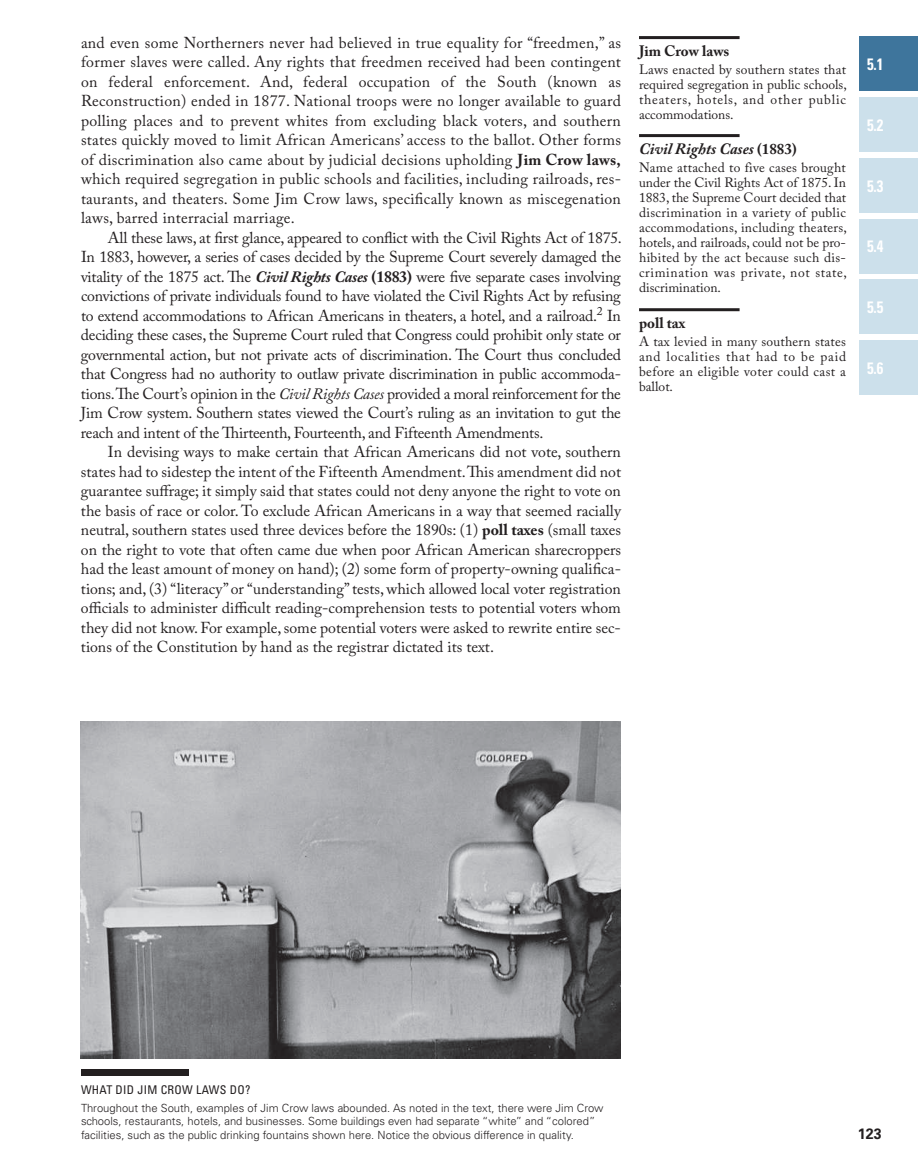
<style>
.page{position:relative;width:918px;height:1175px;background:#fff}
.page>*{position:absolute;margin:0;border:0;box-sizing:border-box;transform-origin:0 0}
.t1{font:700 condensed 16.5px "Univers LT Std";color:#fff;scale:.9 1}
.t2{font:15.75px/19.5px "Adobe Caslon Pro";color:#231f20;text-align:justify}
.t3{font:italic 700 15.75px "Adobe Caslon Pro";color:#231f20}
.t4{font:700 15px "Adobe Caslon Pro";color:#231f20}
.t5{font:700 15px "Univers LT Std";color:#231f20;scale:.95 1}
.t6{font:13.5px/15px "Adobe Caslon Pro";letter-spacing:.03em;color:#231f20;text-align:justify}
.t7{font:condensed 12px "Univers LT Std";color:#231f20}
.t8{font:300 11.25px/13.5px "Univers LT Std";color:#231f20}
.s1{font-weight:700}
.s2{font-weight:700;font-style:italic}
.s3{font-style:italic}
.s4{font-style:normal;font-size:15px}
</style>
<div class="page">
<div style="left:860px;top:218px;width:58px;height:55px;background:#cce0eb"></div>
<div style="left:860px;top:97px;width:58px;height:55px;background:#cce0eb"></div>
<div style="left:860px;top:279px;width:58px;height:55px;background:#cce0eb"></div>
<div style="left:860px;top:158px;width:58px;height:55px;background:#cce0eb"></div>
<div style="left:860px;top:340px;width:58px;height:55px;background:#cce0eb"></div>
<div style="left:860px;top:36px;width:58px;height:55px;background:#3e759c"></div>
<hr style="left:639px;top:134px;width:101px;height:3px;background:#231f20">
<hr style="left:639px;top:308px;width:101px;height:3px;background:#231f20">
<hr style="left:639px;top:36px;width:101px;height:3px;background:#231f20">
<img style="left:81px;top:721px;width:540px;height:337px">
<div style="left:81px;top:1069px;width:108px;height:6px;background:#231f20"></div>
<p class="t2" style="left:81px;top:32px;width:542px">and even some Northerners never had believed in true equality for “freedmen,” as former slaves were called. Any rights that freedmen received had been contingent on federal enforcement. And, federal occupation of the South (known as Reconstruction) ended in 1877. National troops were no longer available to guard polling places and to prevent whites from excluding black voters, and southern states quickly moved to limit African Americans’ access to the ballot. Other forms of discrimination also came about by judicial decisions upholding <span class="s1">Jim Crow laws, </span>which required segregation in public schools and facilities, including railroads, res&shy;taurants, and theaters. Some Jim Crow laws, specifically known as miscegenation laws, barred interracial marriage.</p>
<p class="t2" style="left:81px;top:227px;width:543px;text-indent:27px">All these laws, at first glance, appeared to conflict with the Civil Rights Act of 1875.<br>In 1883, however, a series of cases decided by the Supreme Court severely damaged the vitality of the 1875 act. The <span class="s2">Civil Rights Cases</span> <span class="s1">(1883)</span> were five separate cases involving convictions of private individuals found to have violated the Civil Rights Act by refusing to extend accommodations to African Americans in theaters, a hotel, and a railroad.<sup>2</sup> In deciding these cases, the Supreme Court ruled that Congress could prohibit only state or governmental action, but not private acts of discrimination. The Court thus concluded that Congress had no authority to outlaw private discrimination in public accommoda&shy;tions. The Court’s opinion in the <span class="s3">Civil Rights Cases</span> provided a moral reinforcement for the Jim Crow system. Southern states viewed the Court’s ruling as an invitation to gut the reach and intent of the Thirteenth, Fourteenth, and Fifteenth Amendments.</p>
<p class="t2" style="left:81px;top:442px;width:542px;text-indent:27px">In devising ways to make certain that African Americans did not vote, southern states had to sidestep the intent of the Fifteenth Amendment. This amendment did not guarantee suffrage; it simply said that states could not deny anyone the right to vote on the basis of race or color. To exclude African Americans in a way that seemed racially neutral, southern states used three devices before the 1890s: (1) <span class="s1">poll taxes</span> (small taxes on the right to vote that often came due when poor African American sharecroppers had the least amount of money on hand); (2) some form of property-owning qualifica&shy;tions; and, (3) “literacy” or “understanding” tests, which allowed local voter registration officials to administer difficult reading-comprehension tests to potential voters whom they did not know. For example, some potential voters were asked to rewrite entire sec&shy;tions of the Constitution by hand as the registrar dictated its text.</p>
<p class="t4" style="left:639px;top:42px;width:92px">Jim Crow laws</p>
<p class="t6" style="left:639px;top:61px;width:209px">Laws enacted by southern states that required segregation in public schools, theaters, hotels, and other public accommodations.</p>
<p class="t3" style="left:639px;top:139px;width:159px">Civil Rights Cases <span class="s4">(1883)</span></p>
<p class="t6" style="left:639px;top:159px;width:209px">Name attached to five cases brought under the Civil Rights Act of 1875. In 1883, the Supreme Court decided that discrimination in a variety of public accommodations, including theaters, hotels, and railroads, could not be pro&shy;hibited by the act because such dis&shy;crimination was private, not state, discrimination.</p>
<p class="t4" style="left:639px;top:314px;width:48px">poll tax</p>
<p class="t6" style="left:639px;top:333px;width:209px">A tax levied in many southern states and localities that had to be paid before an eligible voter could cast a ballot.</p>
<p class="t1" style="left:867px;top:54px;width:20px">5.1</p>
<p class="t1" style="left:867px;top:115px;width:20px">5.2</p>
<p class="t1" style="left:867px;top:175px;width:20px">5.3</p>
<p class="t1" style="left:867px;top:236px;width:20px">5.4</p>
<p class="t1" style="left:867px;top:297px;width:20px">5.5</p>
<p class="t1" style="left:867px;top:357px;width:20px">5.6</p>
<p class="t7" style="left:81px;top:1082px;width:19px">WHAT</p>
<p class="t7" style="left:116px;top:1082px;width:7px">DID</p>
<p class="t7" style="left:137px;top:1082px;width:40px">JIM CROW</p>
<p class="t7" style="left:196px;top:1082px;width:9px">LAWS</p>
<p class="t7" style="left:230px;top:1082px;width:22px">DO ?</p>
<p class="t8" style="left:81px;top:1101px;width:524px">Throughout the South, examples of Jim Crow laws abounded. As noted in the text, there were Jim Crow schools, restaurants, hotels, and businesses. Some buildings even had separate “white” and “colored” facilities, such as the public drinking fountains shown here. Notice the obvious difference in quality.</p>
<p class="t5" style="left:858px;top:1124px;width:27px">123</p>
</div>
